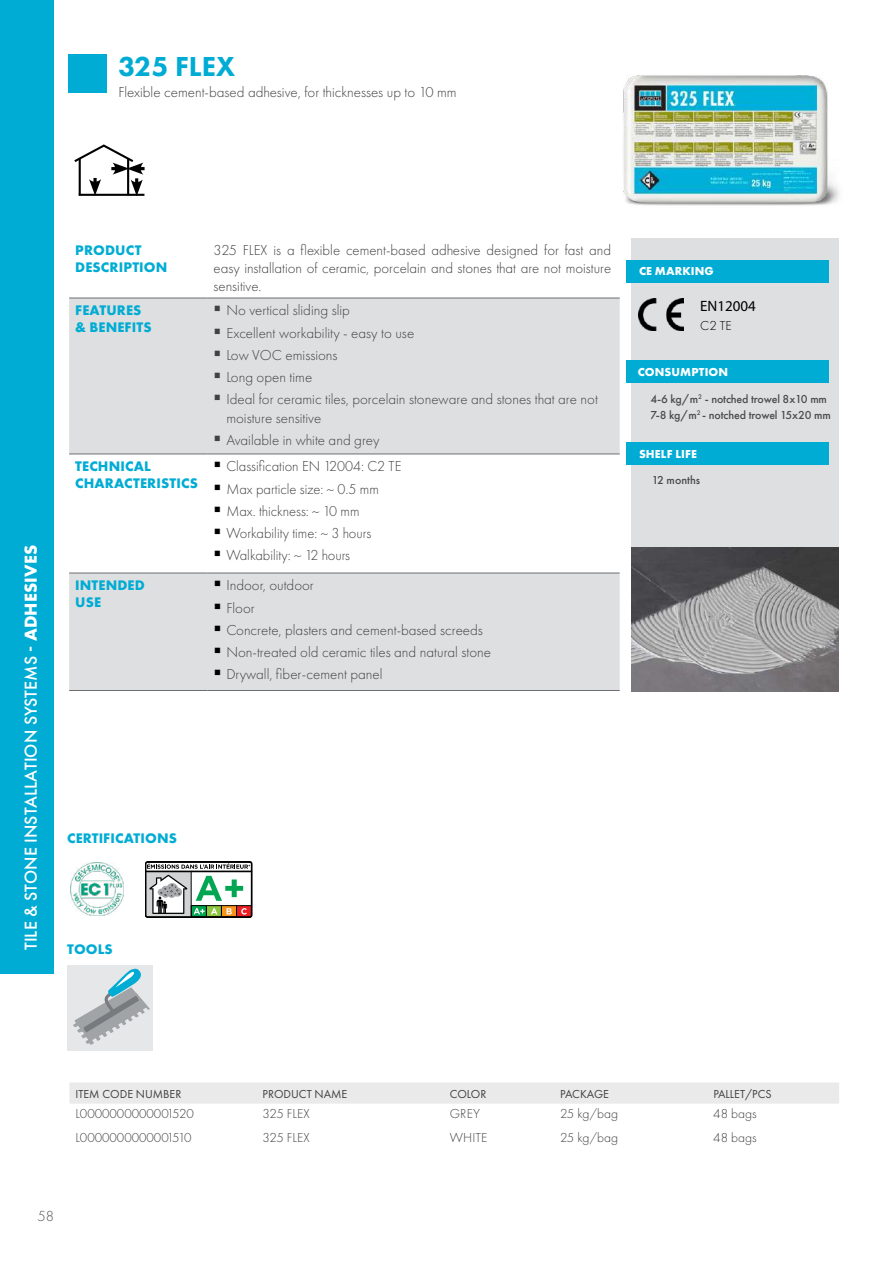
<style>
.page{position:relative;width:893px;height:1263px;background:#fff}
.page>*{position:absolute;margin:0;border:0;box-sizing:border-box;transform-origin:0 0}
.t1{font:800 28.5px "Futura PT";color:#00acd4}
.t2{font:500 18px "Futura PT";letter-spacing:.01em;color:#fff}
.t3{font:300 15.15px "Futura PT";color:#58595b}
.t4{font:300 15px/22.2px "Futura PT";color:#414042}
.t5{font:15px "Myriad Pro";color:#000}
.t6{font:700 14.4px/17.2px "Futura PT";letter-spacing:.01em;color:#00acd4}
.t7{font:300 13.5px "Futura PT";color:#414042}
.t8{font:300 13.5px "Futura PT";color:#000}
.t9{font:500 12px/16.6px "Futura PT";letter-spacing:-.01em;color:#4b4b4d}
.t10{font:12px "Futura PT";color:#414042}
.t11{font:700 12px "Futura PT";letter-spacing:.01em;color:#fff}
.s1{font-weight:700}
</style>
<div class="page">
<div style="left:68px;top:54px;width:38px;height:38px;background:#00acd4"></div>
<div style="left:0;top:0;width:54px;height:974px;background:#00acd4"></div>
<div style="left:69px;top:299px;width:551px;height:391px;background:#dedfe0"></div>
<svg style="left:69px;top:455px;width:551px;height:118px"></svg>
<hr style="left:69px;top:298px;width:139px;height:1px;background:#6d6e71">
<hr style="left:208px;top:298px;width:412px;height:1px;background:#6d6e71">
<hr style="left:69px;top:454px;width:139px;height:1px;background:#6d6e71">
<hr style="left:208px;top:454px;width:412px;height:1px;background:#6d6e71">
<hr style="left:69px;top:573px;width:139px;height:1px;background:#6d6e71">
<hr style="left:69px;top:690px;width:139px;height:1px;background:#6d6e71">
<hr style="left:208px;top:573px;width:412px;height:1px;background:#6d6e71">
<hr style="left:208px;top:690px;width:412px;height:1px;background:#6d6e71">
<div style="left:69px;top:1082px;width:770px;height:22px;background:#eaeaeb"></div>
<img style="left:623px;top:75px;width:216px;height:131px">
<svg style="left:74px;top:144px;width:71px;height:52px"></svg>
<div style="left:631px;top:239px;width:208px;height:379px;background:#dedfe0"></div>
<div style="left:626px;top:360px;width:202px;height:23px;background:#00acd4"></div>
<div style="left:626px;top:260px;width:202px;height:23px;background:#00acd4"></div>
<div style="left:626px;top:442px;width:202px;height:23px;background:#00acd4"></div>
<img style="left:639px;top:299px;width:44px;height:32px">
<img style="left:631px;top:547px;width:208px;height:145px">
<img style="left:70px;top:862px;width:54px;height:54px">
<svg style="left:145px;top:861px;width:107px;height:56px"></svg>
<div style="left:67px;top:966px;width:85px;height:85px;background:#e6e7e8"></div>
<svg style="left:73px;top:968px;width:77px;height:77px"></svg>
<svg style="left:215px;top:306px;width:5px;height:6px"></svg>
<svg style="left:215px;top:328px;width:5px;height:6px"></svg>
<svg style="left:215px;top:351px;width:5px;height:5px"></svg>
<svg style="left:215px;top:373px;width:5px;height:5px"></svg>
<svg style="left:215px;top:395px;width:5px;height:6px"></svg>
<svg style="left:215px;top:435px;width:5px;height:6px"></svg>
<svg style="left:215px;top:462px;width:5px;height:5px"></svg>
<svg style="left:215px;top:484px;width:5px;height:6px"></svg>
<svg style="left:215px;top:507px;width:5px;height:5px"></svg>
<svg style="left:215px;top:529px;width:5px;height:5px"></svg>
<svg style="left:215px;top:551px;width:5px;height:5px"></svg>
<svg style="left:215px;top:581px;width:5px;height:5px"></svg>
<svg style="left:215px;top:603px;width:5px;height:6px"></svg>
<svg style="left:215px;top:626px;width:5px;height:5px"></svg>
<svg style="left:215px;top:648px;width:5px;height:5px"></svg>
<svg style="left:215px;top:670px;width:5px;height:5px"></svg>
<h1 class="t1" style="left:118px;top:48px;width:119px">325 FLEX</h1>
<p class="t4" style="left:118px;top:81px;width:340px">Flexible cement-based adhesive, for thicknesses up to 10 mm</p>
<p class="t2" style="left:20px;top:950px;width:407px;rotate:-90deg">TILE &amp; STONE INSTALLATION SYSTEMS - <span class="s1">ADHESIVES</span></p>
<p class="t6" style="left:75px;top:241px;width:94px">PRODUCT<br>DESCRIPTION</p>
<p class="t4" style="left:214px;top:241px;width:399px;line-height:18px;text-align:justify">325 FLEX is a flexible cement-based adhesive designed for fast and easy installation of ceramic, porcelain and stones that are not moisture sensitive.</p>
<p class="t6" style="left:75px;top:301px;width:78px">FEATURES &amp; BENEFITS</p>
<p class="t4" style="left:226px;top:299px;width:373px">No vertical sliding slip<br>Excellent workability - easy to use<br>Low VOC emissions<br>Long open time<br>Ideal for ceramic tiles, porcelain stoneware and stones that are not</p>
<p class="t4" style="left:226px;top:406px;width:155px">moisture sensitive<br>Available in white and grey</p>
<p class="t6" style="left:75px;top:457px;width:124px">TECHNICAL<br>CHARACTERISTICS</p>
<p class="t4" style="left:226px;top:455px;width:177px">Classification EN 12004: C2 TE<br>Max particle size: ~ 0.5 mm<br>Max. thickness: ~ 10 mm<br>Workability time: ~ 3 hours<br>Walkability: ~ 12 hours</p>
<p class="t6" style="left:75px;top:576px;width:71px">INTENDED<br>USE</p>
<p class="t4" style="left:226px;top:574px;width:266px">Indoor, outdoor<br>Floor<br>Concrete, plasters and cement-based screeds<br>Non-treated old ceramic tiles and natural stone<br>Drywall, fiber-cement panel</p>
<p class="t11" style="left:639px;top:264px;width:76px">CE MARKING</p>
<p class="t5" style="left:700px;top:296px;width:57px">EN12004</p>
<p class="t8" style="left:700px;top:318px;width:33px">C2 TE</p>
<p class="t11" style="left:638px;top:364px;width:92px">CONSUMPTION</p>
<p class="t9" style="left:650px;top:390px;width:182px">4-6 kg/m<sup>2</sup> - notched trowel 8x10 mm<br>7-8 kg/m<sup>2</sup> - notched trowel 15x20 mm</p>
<p class="t11" style="left:639px;top:446px;width:59px">SHELF LIFE</p>
<p class="t9" style="left:652px;top:472px;width:50px">12 months</p>
<p class="t6" style="left:67px;top:829px;width:111px">CERTIFICATIONS</p>
<p class="t6" style="left:67px;top:940px;width:47px">TOOLS</p>
<p class="t10" style="left:75px;top:1086px;width:107px">ITEM CODE NUMBER</p>
<p class="t10" style="left:263px;top:1086px;width:86px">PRODUCT NAME</p>
<p class="t10" style="left:450px;top:1086px;width:38px">COLOR</p>
<p class="t10" style="left:560px;top:1086px;width:50px">PACKAGE</p>
<p class="t10" style="left:713px;top:1086px;width:60px">PALLET/PCS</p>
<p class="t7" style="left:75px;top:1106px;width:120px">L0000000000001520</p>
<p class="t7" style="left:263px;top:1106px;width:49px">325 FLEX</p>
<p class="t7" style="left:450px;top:1106px;width:32px">GREY</p>
<p class="t7" style="left:560px;top:1106px;width:59px">25 kg/bag</p>
<p class="t7" style="left:713px;top:1106px;width:45px">48 bags</p>
<p class="t7" style="left:75px;top:1130px;width:117px">L0000000000001510</p>
<p class="t7" style="left:263px;top:1130px;width:49px">325 FLEX</p>
<p class="t7" style="left:450px;top:1130px;width:39px">WHITE</p>
<p class="t7" style="left:560px;top:1130px;width:59px">25 kg/bag</p>
<p class="t7" style="left:713px;top:1130px;width:45px">48 bags</p>
<p class="t3" style="left:37px;top:1208px;width:18px">58</p>
</div>
